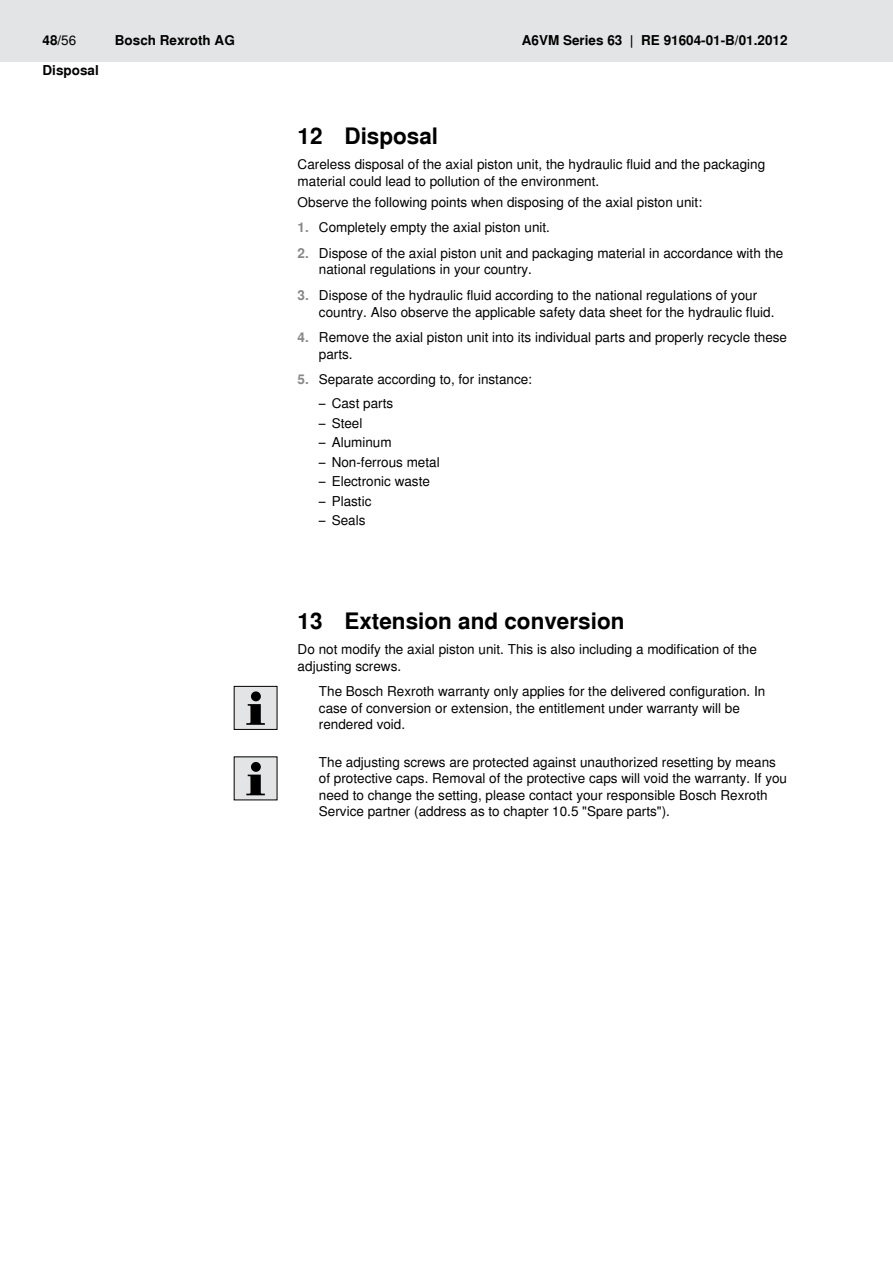
<style>
.page{position:relative;width:893px;height:1263px;background:#fff}
.page>*{position:absolute;margin:0;border:0;box-sizing:border-box;transform-origin:0 0}
.t1{font:700 22.5px "Nimbus Sans Global";color:#000}
.t2{font:13.5px/16.5px "Nimbus Sans Global";color:#000}
.t3{font:700 13.5px "Nimbus Sans Global";color:#000}
.s1{font-weight:400}
.s2{font-weight:700;color:#87888a}
</style>
<div class="page">
<div style="left:0;top:0;width:893px;height:61px;background:#e3e4e5"></div>
<div style="left:234px;top:686px;width:43px;height:43px;background:#e3e4e5"></div>
<div style="left:234px;top:686px;width:43px;height:44px;border:1px solid #000"></div>
<div style="left:251px;top:691px;width:10px;height:10px;background:#000;border-radius:50%"></div>
<svg style="left:246px;top:704px;width:19px;height:21px"></svg>
<div style="left:234px;top:757px;width:43px;height:43px;background:#e3e4e5"></div>
<div style="left:251px;top:762px;width:10px;height:10px;background:#000;border-radius:50%"></div>
<svg style="left:246px;top:775px;width:19px;height:20px"></svg>
<p class="t3" style="left:43px;top:30px;width:35px">48/<span class="s1">56</span></p>
<p class="t3" style="left:115px;top:30px;width:122px">Bosch Rexroth AG</p>
<p class="t3" style="left:522px;top:30px;width:267px">A6VM Series 63 | RE 91604-01-B/01.2012</p>
<p class="t3" style="left:43px;top:59px;width:58px">Disposal</p>
<h1 class="t1" style="left:298px;top:119px;width:142px">12 Disposal</h1>
<p class="t2" style="left:298px;top:156px;width:469px">Careless disposal of the axial piston unit, the hydraulic fluid and the packaging material could lead to pollution of the environment.</p>
<p class="t2" style="left:298px;top:193px;width:406px">Observe the following points when disposing of the axial piston unit:</p>
<p class="t2" style="left:298px;top:219px;width:254px"><span class="s2">1.</span> Completely empty the axial piston unit.</p>
<p class="t2" style="left:319px;top:244px;width:466px;text-indent:-21px"><span class="s2">2.</span> Dispose of the axial piston unit and packaging material in accordance with the national regulations in your country.</p>
<p class="t2" style="left:319px;top:286px;width:457px;text-indent:-21px"><span class="s2">3.</span> Dispose of the hydraulic fluid according to the national regulations of your country. Also observe the applicable safety data sheet for the hydraulic fluid.</p>
<p class="t2" style="left:319px;top:328px;width:470px;text-indent:-21px"><span class="s2">4.</span> Remove the axial piston unit into its individual parts and properly recycle these parts.</p>
<p class="t2" style="left:298px;top:370px;width:236px"><span class="s2">5.</span> Separate according to, for instance:</p>
<p class="t2" style="left:319px;top:394px;width:76px">– Cast parts</p>
<p class="t2" style="left:319px;top:414px;width:45px">– Steel</p>
<p class="t2" style="left:319px;top:433px;width:74px">– Aluminum</p>
<p class="t2" style="left:319px;top:453px;width:122px">– Non-ferrous metal</p>
<p class="t2" style="left:319px;top:472px;width:113px">– Electronic waste</p>
<p class="t2" style="left:319px;top:492px;width:54px">– Plastic</p>
<p class="t2" style="left:319px;top:511px;width:48px">– Seals</p>
<h1 class="t1" style="left:298px;top:603px;width:328px">13 Extension and conversion</h1>
<p class="t2" style="left:298px;top:640px;width:461px">Do not modify the axial piston unit. This is also including a modification of the adjusting screws.</p>
<p class="t2" style="left:319px;top:682px;width:448px">The Bosch Rexroth warranty only applies for the delivered configuration. In case of conversion or extension, the entitlement under warranty will be rendered void.</p>
<p class="t2" style="left:319px;top:753px;width:470px">The adjusting screws are protected against unauthorized resetting by means of protective caps. Removal of the protective caps will void the warranty. If you need to change the setting, please contact your responsible Bosch Rexroth Service partner (address as to chapter 10.5 "Spare parts").</p>
</div>
